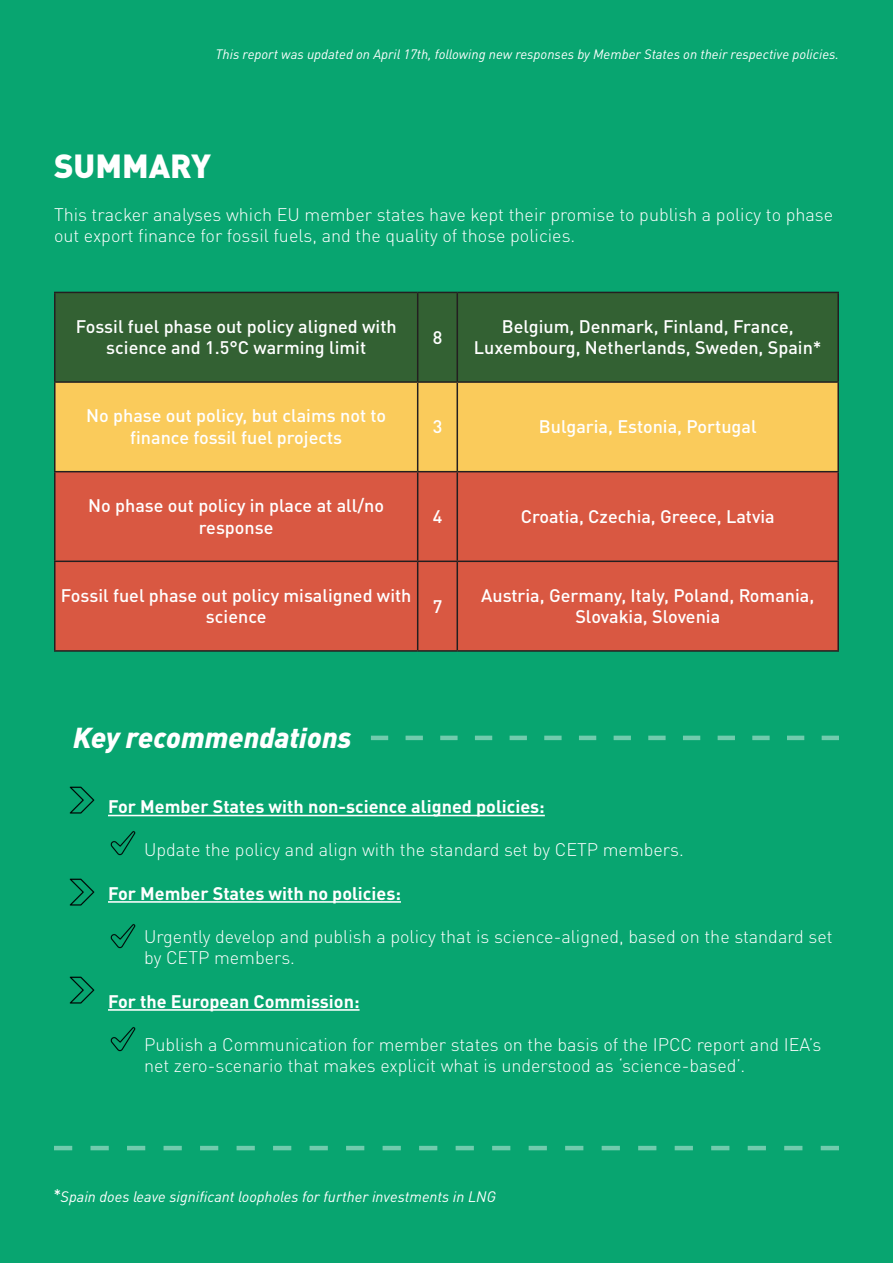
<style>
.page{position:relative;width:893px;height:1263px;background:#08a570}
.page>*{position:absolute;margin:0;border:0;box-sizing:border-box;transform-origin:0 0}
.t1{font:900 33px "DIN Pro";color:#fff}
.t2{font:italic 900 28.5px "DIN Pro";color:#fff}
.bullet_recs{font:300 18px/21.6px "DIN Pro";color:#fff}
.t3{font:500 18px/21.6px "DIN Pro";color:#fff;text-align:center}
.bullet_points{font:700 18px "DIN Pro";color:#fff}
.t4{font:italic 15px "DIN Pro";color:#fff}
.t5{font:italic 13.5px "DIN Pro";color:#fff}
.s1{font-family:"DIN Condensed";font-weight:700;font-style:normal;font-size:18px}
</style>
<div class="page">
<hr style="left:108px;top:815px;width:437px;height:1px;background:#fff">
<hr style="left:108px;top:901px;width:293px;height:2px;background:#fff">
<hr style="left:108px;top:1009px;width:252px;height:2px;background:#fff">
<div style="left:56px;top:293px;width:781px;height:88px;background:#336133"></div>
<div style="left:56px;top:383px;width:781px;height:88px;background:#facb5b"></div>
<div style="left:56px;top:472px;width:781px;height:178px;background:#d95842"></div>
<hr style="left:54px;top:292px;width:364px;height:1px;background:#231f20">
<hr style="left:54px;top:293px;width:2px;height:88px;background:#231f20">
<hr style="left:418px;top:292px;width:39px;height:1px;background:#231f20">
<hr style="left:417px;top:293px;width:1px;height:88px;background:#231f20">
<hr style="left:457px;top:292px;width:382px;height:1px;background:#231f20">
<hr style="left:457px;top:293px;width:1px;height:88px;background:#231f20">
<hr style="left:837px;top:293px;width:2px;height:88px;background:#231f20">
<hr style="left:54px;top:381px;width:364px;height:2px;background:#231f20">
<hr style="left:54px;top:383px;width:2px;height:88px;background:#231f20">
<hr style="left:418px;top:381px;width:39px;height:2px;background:#231f20">
<hr style="left:417px;top:383px;width:1px;height:88px;background:#231f20">
<hr style="left:457px;top:381px;width:382px;height:2px;background:#231f20">
<hr style="left:457px;top:383px;width:1px;height:88px;background:#231f20">
<hr style="left:837px;top:383px;width:2px;height:88px;background:#231f20">
<hr style="left:54px;top:471px;width:364px;height:1px;background:#231f20">
<hr style="left:54px;top:472px;width:2px;height:88px;background:#231f20">
<hr style="left:418px;top:471px;width:39px;height:1px;background:#231f20">
<hr style="left:417px;top:472px;width:1px;height:88px;background:#231f20">
<hr style="left:457px;top:471px;width:382px;height:1px;background:#231f20">
<hr style="left:457px;top:472px;width:1px;height:88px;background:#231f20">
<hr style="left:837px;top:472px;width:2px;height:88px;background:#231f20">
<hr style="left:54px;top:560px;width:364px;height:2px;background:#231f20">
<hr style="left:54px;top:562px;width:2px;height:88px;background:#231f20">
<hr style="left:418px;top:560px;width:39px;height:2px;background:#231f20">
<hr style="left:417px;top:562px;width:1px;height:88px;background:#231f20">
<hr style="left:457px;top:560px;width:382px;height:2px;background:#231f20">
<hr style="left:457px;top:562px;width:1px;height:88px;background:#231f20">
<hr style="left:837px;top:562px;width:2px;height:88px;background:#231f20">
<hr style="left:54px;top:650px;width:364px;height:2px;background:#231f20">
<hr style="left:418px;top:650px;width:39px;height:2px;background:#231f20">
<hr style="left:457px;top:650px;width:382px;height:2px;background:#231f20">
<svg style="left:371px;top:736px;width:468px;height:4px"></svg>
<svg style="left:54px;top:1146px;width:785px;height:4px"></svg>
<img style="left:69px;top:786px;width:26px;height:27px">
<img style="left:69px;top:977px;width:26px;height:27px">
<img style="left:110px;top:831px;width:26px;height:25px">
<img style="left:110px;top:924px;width:26px;height:25px">
<img style="left:110px;top:1027px;width:26px;height:25px">
<img style="left:69px;top:879px;width:26px;height:27px">
<p class="t5" style="left:216px;top:43px;width:625px">This report was updated on April 17th, following new responses by Member States on their respective policies.</p>
<p class="t1" style="left:54px;top:137px;width:159px">SUMMARY</p>
<p class="bullet_recs" style="left:54px;top:202px;width:781px">This tracker analyses which EU member states have kept their promise to publish a policy to phase out export finance for fossil fuels, and the quality of those policies.</p>
<p class="t3" style="left:76px;top:314px;width:322px">Fossil fuel phase out policy aligned with science and 1.5°C warming limit</p>
<p class="t3" style="left:433px;top:324px;width:11px">8</p>
<p class="t3" style="left:474px;top:314px;width:349px">Belgium, Denmark, Finland, France,<br>Luxembourg, Netherlands, Sweden, Spain*</p>
<p class="t3" style="left:86px;top:403px;width:301px">No phase out policy, but claims not to</p>
<p class="t3" style="left:130px;top:425px;width:213px">finance fossil fuel projects</p>
<p class="t3" style="left:88px;top:493px;width:297px">No phase out policy in place at all/no response</p>
<p class="t3" style="left:433px;top:414px;width:11px">3</p>
<p class="t3" style="left:539px;top:414px;width:219px">Bulgaria, Estonia, Portugal</p>
<p class="t3" style="left:433px;top:504px;width:11px">4</p>
<p class="t3" style="left:521px;top:504px;width:256px">Croatia, Czechia, Greece, Latvia</p>
<p class="t3" style="left:61px;top:582px;width:352px">Fossil fuel phase out policy misaligned with science</p>
<p class="t3" style="left:433px;top:593px;width:11px">7</p>
<p class="t3" style="left:481px;top:582px;width:335px">Austria, Germany, Italy, Poland, Romania,<br>Slovakia, Slovenia</p>
<p class="t2" style="left:73px;top:714px;width:279px">Key recommendations</p>
<p class="bullet_points" style="left:108px;top:791px;width:438px">For Member States with non-science aligned policies:</p>
<p class="bullet_recs" style="left:144px;top:837px;width:541px">Update the policy and align with the standard set by CETP members.</p>
<p class="bullet_points" style="left:108px;top:878px;width:294px">For Member States with no policies:</p>
<p class="bullet_recs" style="left:144px;top:924px;width:690px">Urgently develop and publish a policy that is science-aligned, based on the standard set by CETP members.</p>
<p class="bullet_points" style="left:108px;top:986px;width:253px">For the European Commission:</p>
<p class="bullet_recs" style="left:144px;top:1032px;width:679px">Publish a Communication for member states on the basis of the IPCC report and IEA’s net zero-scenario that makes explicit what is understood as ‘science-based’.</p>
<p class="t4" style="left:54px;top:1185px;width:443px"><span class="s1">*</span>Spain does leave significant loopholes for further investments in LNG</p>
</div>
